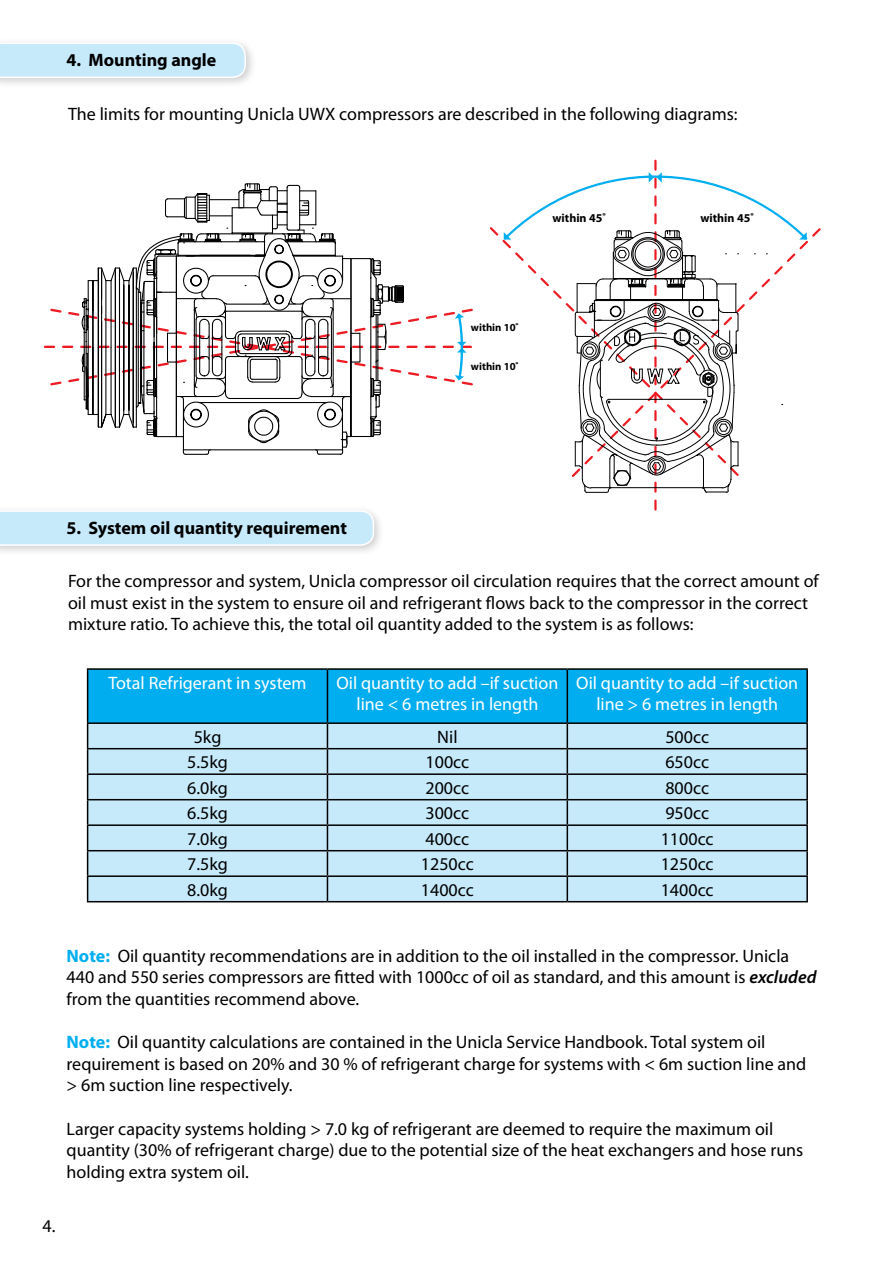
<style>
.page{position:relative;width:893px;height:1263px;background:#fff}
.page>*{position:absolute;margin:0;border:0;box-sizing:border-box;transform-origin:0 0}
.t1{font:18px/21.6px "Myriad Pro";color:#000}
.t2{font:18px/21.6px "Myriad Pro";color:#fff;text-align:center}
.t3{font:700 18px "Myriad Pro";color:#000}
.t4{font:700 12px "Myriad Pro";color:#000}
.t5{font:700 10.8px "Myriad Pro";color:#000}
.s1{font-weight:700;color:#00aeef}
.s2{font-weight:600;font-style:italic}
</style>
<div class="page">
<div style="left:0;top:505px;width:385px;height:52px;background:#000;opacity:.2"></div>
<svg style="left:0;top:510px;width:374px;height:36px;background:#ccebfa"></svg>
<div style="left:0;top:37px;width:257px;height:52px;background:#000;opacity:.2"></div>
<svg style="left:0;top:43px;width:246px;height:35px;background:#cbebfb"></svg>
<div style="left:87px;top:724px;width:720px;height:178px;background:#c7eafb"></div>
<div style="left:87px;top:669px;width:720px;height:54px;background:#00aeef"></div>
<hr style="left:87px;top:668px;width:240px;height:2px;background:#000">
<hr style="left:87px;top:670px;width:1px;height:52px;background:#000">
<hr style="left:327px;top:668px;width:240px;height:2px;background:#000">
<hr style="left:327px;top:670px;width:1px;height:52px;background:#000">
<hr style="left:567px;top:668px;width:241px;height:2px;background:#000">
<hr style="left:567px;top:670px;width:1px;height:52px;background:#000">
<hr style="left:806px;top:670px;width:2px;height:52px;background:#000">
<hr style="left:87px;top:722px;width:240px;height:2px;background:#000">
<hr style="left:327px;top:722px;width:240px;height:2px;background:#000">
<hr style="left:567px;top:722px;width:241px;height:2px;background:#000">
<hr style="left:806px;top:724px;width:2px;height:24px;background:#000">
<hr style="left:87px;top:748px;width:240px;height:1px;background:#000">
<hr style="left:327px;top:748px;width:240px;height:1px;background:#000">
<hr style="left:567px;top:748px;width:241px;height:1px;background:#000">
<hr style="left:806px;top:749px;width:2px;height:24px;background:#000">
<hr style="left:87px;top:773px;width:240px;height:2px;background:#000">
<hr style="left:327px;top:773px;width:240px;height:2px;background:#000">
<hr style="left:567px;top:773px;width:241px;height:2px;background:#000">
<hr style="left:806px;top:775px;width:2px;height:24px;background:#000">
<hr style="left:87px;top:799px;width:240px;height:1px;background:#000">
<hr style="left:327px;top:799px;width:240px;height:1px;background:#000">
<hr style="left:567px;top:799px;width:241px;height:1px;background:#000">
<hr style="left:806px;top:800px;width:2px;height:24px;background:#000">
<hr style="left:87px;top:824px;width:240px;height:2px;background:#000">
<hr style="left:327px;top:824px;width:240px;height:2px;background:#000">
<hr style="left:567px;top:824px;width:241px;height:2px;background:#000">
<hr style="left:806px;top:826px;width:2px;height:24px;background:#000">
<hr style="left:87px;top:850px;width:240px;height:1px;background:#000">
<hr style="left:327px;top:850px;width:240px;height:1px;background:#000">
<hr style="left:567px;top:850px;width:241px;height:1px;background:#000">
<hr style="left:806px;top:851px;width:2px;height:24px;background:#000">
<hr style="left:87px;top:875px;width:240px;height:2px;background:#000">
<svg style="left:87px;top:724px;width:1px;height:177px"></svg>
<hr style="left:327px;top:875px;width:240px;height:2px;background:#000">
<svg style="left:327px;top:724px;width:1px;height:177px"></svg>
<hr style="left:567px;top:875px;width:241px;height:2px;background:#000">
<svg style="left:567px;top:724px;width:1px;height:177px"></svg>
<hr style="left:806px;top:877px;width:2px;height:24px;background:#000">
<hr style="left:87px;top:901px;width:240px;height:1px;background:#000">
<hr style="left:327px;top:901px;width:240px;height:1px;background:#000">
<hr style="left:567px;top:901px;width:241px;height:1px;background:#000">
<svg style="left:45px;top:183px;width:428px;height:272px"></svg>
<svg style="left:502px;top:161px;width:306px;height:348px"></svg>
<p class="t3" style="left:67px;top:53px;width:151px">4. Mounting angle</p>
<p class="t1" style="left:68px;top:105px;width:671px">The limits for mounting Unicla UWX compressors are described in the following diagrams:</p>
<p class="t4" style="left:552px;top:214px;width:55px">within 45˚</p>
<p class="t4" style="left:700px;top:214px;width:55px">within 45˚</p>
<p class="t5" style="left:471px;top:323px;width:49px">within 10˚</p>
<p class="t5" style="left:471px;top:362px;width:49px">within 10˚</p>
<p class="t3" style="left:67px;top:520px;width:282px">5. System oil quantity requirement</p>
<p class="t1" style="left:68px;top:572px;width:752px">For the compressor and system, Unicla compressor oil circulation requires that the correct amount of oil must exist in the system to ensure oil and refrigerant flows back to the compressor in the correct mixture ratio. To achieve this, the total oil quantity added to the system is as follows:</p>
<p class="t2" style="left:108px;top:673px;width:200px">Total Refrigerant in system</p>
<p class="t2" style="left:336px;top:673px;width:223px">Oil quantity to add –if suction line &lt; 6 metres in length</p>
<p class="t2" style="left:576px;top:673px;width:223px">Oil quantity to add –if suction line &gt; 6 metres in length</p>
<p class="t1" style="left:194px;top:727px;width:29px">5kg</p>
<p class="t1" style="left:437px;top:727px;width:22px">Nil</p>
<p class="t1" style="left:665px;top:727px;width:45px">500cc</p>
<p class="t1" style="left:187px;top:753px;width:42px">5.5kg</p>
<p class="t1" style="left:425px;top:753px;width:45px">100cc</p>
<p class="t1" style="left:665px;top:753px;width:45px">650cc</p>
<p class="t1" style="left:187px;top:778px;width:42px">6.0kg</p>
<p class="t1" style="left:425px;top:778px;width:45px">200cc</p>
<p class="t1" style="left:665px;top:778px;width:45px">800cc</p>
<p class="t1" style="left:187px;top:804px;width:42px">6.5kg</p>
<p class="t1" style="left:425px;top:804px;width:45px">300cc</p>
<p class="t1" style="left:665px;top:804px;width:45px">950cc</p>
<p class="t1" style="left:187px;top:829px;width:42px">7.0kg</p>
<p class="t1" style="left:425px;top:829px;width:45px">400cc</p>
<p class="t1" style="left:661px;top:829px;width:54px">1100cc</p>
<p class="t1" style="left:187px;top:855px;width:42px">7.5kg</p>
<p class="t1" style="left:421px;top:855px;width:54px">1250cc</p>
<p class="t1" style="left:661px;top:855px;width:54px">1250cc</p>
<p class="t1" style="left:187px;top:880px;width:42px">8.0kg</p>
<p class="t1" style="left:421px;top:880px;width:54px">1400cc</p>
<p class="t1" style="left:661px;top:880px;width:54px">1400cc</p>
<p class="t1" style="left:67px;top:946px;width:751px"><span class="s1">Note:</span> Oil quantity recommendations are in addition to the oil installed in the compressor. Unicla<br>440 and 550 series compressors are fitted with 1000cc of oil as standard, and this amount is <span class="s2">excluded </span>from the quantities recommend above.</p>
<p class="t1" style="left:67px;top:1033px;width:741px"><span class="s1">Note:</span> Oil quantity calculations are contained in the Unicla Service Handbook. Total system oil requirement is based on 20% and 30 % of refrigerant charge for systems with &lt; 6m suction line and &gt; 6m suction line respectively.</p>
<p class="t1" style="left:67px;top:1119px;width:738px">Larger capacity systems holding &gt; 7.0 kg of refrigerant are deemed to require the maximum oil quantity (30% of refrigerant charge) due to the potential size of the heat exchangers and hose runs holding extra system oil.</p>
<p class="t1" style="left:43px;top:1216px;width:14px">4.</p>
</div>
